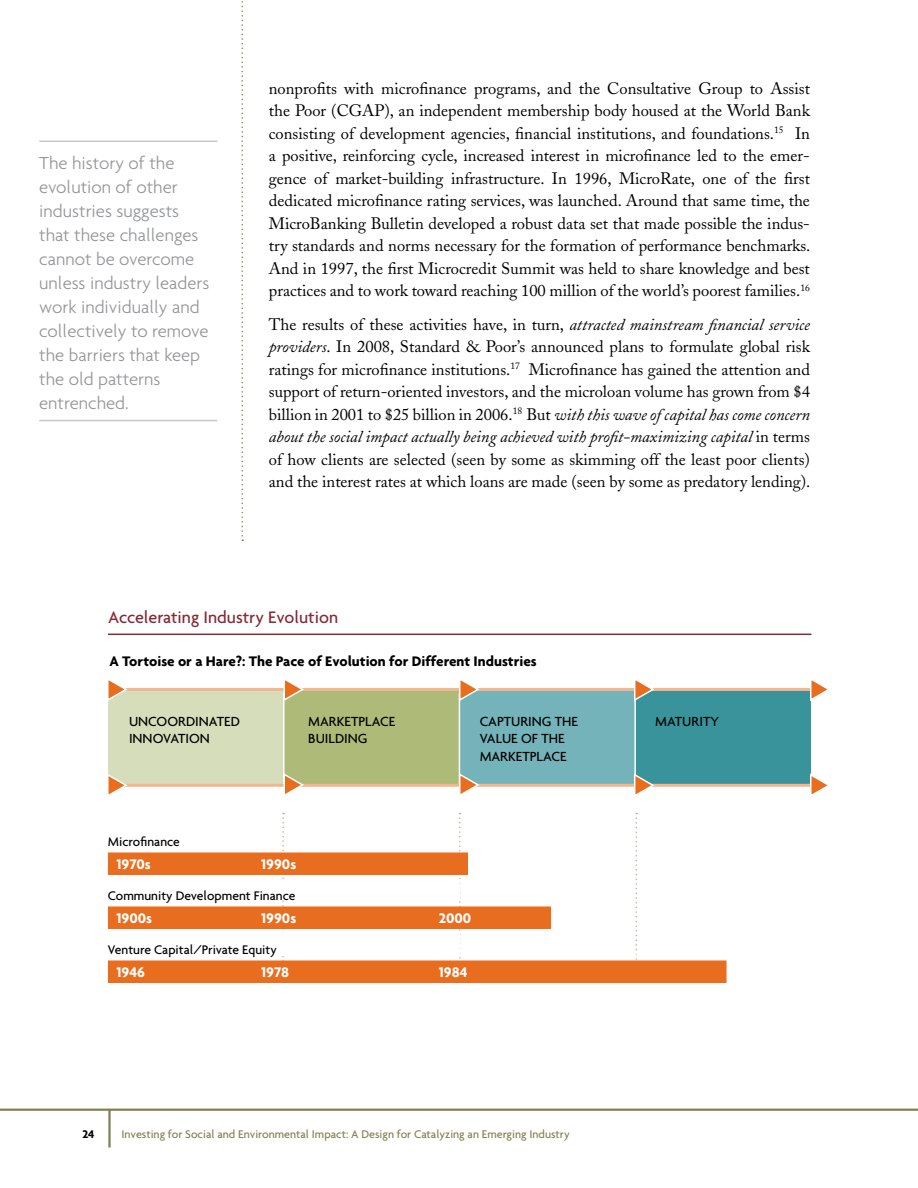
<style>
.page{position:relative;width:918px;height:1188px;background:#fff}
.page>*{position:absolute;margin:0;border:0;box-sizing:border-box;transform-origin:0 0}
.t1{font:300 18.75px/24px "Agenda";color:#939598}
.t2{font:500 18px "Agenda";letter-spacing:-.01em;color:#842b37}
.t3{font:16.5px/22.5px "Adobe Caslon";color:#000;text-align:justify}
.t4{font:700 15px "Agenda";color:#000}
.t5{font:700 15px "Agenda";color:#fff}
.t6{font:500 14.25px/17.1px "Agenda";color:#000}
.t7{font:500 13.5px "Agenda";color:#000}
.t8{font:500 12px "Agenda";color:#818154}
.t9{font:700 12px "Agenda";color:#000}
.s1{font-style:italic}
</style>
<div class="page">
<hr style="left:108px;top:1110px;width:3px;height:38px;background:#818154">
<svg style="left:242px;top:1px;width:1px;height:540px"></svg>
<hr style="left:39px;top:141px;width:178px;height:1px;background:#c7c8ca">
<hr style="left:39px;top:420px;width:178px;height:1px;background:#c7c8ca">
<hr style="left:108px;top:634px;width:703px;height:1px;background:#842b37">
<svg style="left:636px;top:813px;width:1px;height:147px"></svg>
<svg style="left:459px;top:813px;width:2px;height:146px"></svg>
<svg style="left:282px;top:813px;width:2px;height:145px"></svg>
<div style="left:108px;top:852px;width:360px;height:23px;background:#e86d1f"></div>
<div style="left:108px;top:906px;width:443px;height:23px;background:#e86d1f"></div>
<div style="left:108px;top:960px;width:619px;height:23px;background:#e86d1f"></div>
<div style="left:108px;top:880px;width:352px;height:20px;background:#fff"></div>
<div style="left:108px;top:934px;width:352px;height:20px;background:#fff"></div>
<div style="left:108px;top:691px;width:176px;height:93px;background:#d6ddbb"></div>
<div style="left:284px;top:691px;width:175px;height:93px;background:#aebb78"></div>
<div style="left:459px;top:691px;width:176px;height:93px;background:#74b3b9"></div>
<div style="left:635px;top:691px;width:176px;height:93px;background:#38939b"></div>
<hr style="left:283px;top:693px;width:2px;height:91px;background:#fff">
<hr style="left:459px;top:693px;width:1px;height:91px;background:#fff">
<hr style="left:634px;top:693px;width:2px;height:91px;background:#fff">
<hr style="left:108px;top:688px;width:702px;height:3px;background:#f4b68f">
<hr style="left:108px;top:784px;width:702px;height:3px;background:#f4b68f">
<svg style="left:634px;top:680px;width:21px;height:23px"></svg>
<svg style="left:809px;top:680px;width:18px;height:22px"></svg>
<svg style="left:633px;top:772px;width:22px;height:22px"></svg>
<svg style="left:809px;top:773px;width:18px;height:21px"></svg>
<svg style="left:283px;top:680px;width:21px;height:23px"></svg>
<svg style="left:283px;top:772px;width:22px;height:22px"></svg>
<svg style="left:108px;top:680px;width:20px;height:21px"></svg>
<svg style="left:108px;top:774px;width:20px;height:21px"></svg>
<svg style="left:458px;top:680px;width:22px;height:23px"></svg>
<svg style="left:458px;top:772px;width:22px;height:22px"></svg>
<hr style="left:0;top:1109px;width:918px;height:2px;background:#818154">
<p class="t1" style="left:39px;top:151px;width:172px">The history of the evolution of other industries suggests that these challenges cannot be overcome unless industry leaders work individually and collectively to remove the barriers that keep the old patterns entrenched.</p>
<p class="t3" style="left:269px;top:77px;width:543px">nonprofits with microfinance programs, and the Consultative Group to Assist the Poor (CGAP), an independent membership body housed at the World Bank consisting of development agencies, financial institutions, and foundations.<sup>15</sup> In a positive, reinforcing cycle, increased interest in microfinance led to the emer&shy;gence of market-building infrastructure. In 1996, MicroRate, one of the first dedicated microfinance rating services, was launched. Around that same time, the MicroBanking Bulletin developed a robust data set that made possible the indus&shy;try standards and norms necessary for the formation of performance benchmarks.<br>And in 1997, the first Microcredit Summit was held to share knowledge and best practices and to work toward reaching 100 million of the world’s poorest families.<sup>16</sup></p>
<p class="t3" style="left:269px;top:313px;width:543px">The results of these activities have, in turn, <span class="s1">attracted mainstream financial service providers</span>. In 2008, Standard &amp; Poor’s announced plans to formulate global risk ratings for microfinance institutions.<sup>17</sup> Microfinance has gained the attention and support of return-oriented investors, and the microloan volume has grown from $4 billion in 2001 to $25 billion in 2006.<sup>18</sup> But <span class="s1">with this wave of capital has come concern about the social impact actually being achieved with profit-maximizing capital</span> in terms of how clients are selected (seen by some as skimming off the least poor clients) and the interest rates at which loans are made (seen by some as predatory lending).</p>
<p class="t2" style="left:108px;top:606px;width:232px">Accelerating I ndustry Evolution</p>
<p class="t4" style="left:110px;top:652px;width:429px">A Tortoise or a Hare?: The Pace of Evolution for Different Industries</p>
<p class="t6" style="left:129px;top:713px;width:112px">Uncoordinated<br>I nnovation</p>
<p class="t6" style="left:480px;top:713px;width:100px">Capturing the<br>Val</p>
<p class="t6" style="left:308px;top:713px;width:89px">Marketplace<br>Building</p>
<p class="t6" style="left:655px;top:713px;width:65px">Maturity</p>
<p class="t6" style="left:480px;top:730px;width:89px;text-align:right">ue of the<br>Marketplace</p>
<p class="t7" style="left:108px;top:834px;width:73px">Microfinance</p>
<p class="t5" style="left:116px;top:855px;width:36px">1970s</p>
<p class="t5" style="left:261px;top:855px;width:37px">1990s</p>
<p class="t7" style="left:108px;top:888px;width:189px">Community Development Finance</p>
<p class="t5" style="left:116px;top:909px;width:37px">1900s</p>
<p class="t5" style="left:261px;top:909px;width:37px">1990s</p>
<p class="t7" style="left:108px;top:942px;width:170px">Venture Capital/Private Equity</p>
<p class="t5" style="left:116px;top:963px;width:30px">1946</p>
<p class="t5" style="left:261px;top:963px;width:29px">1978</p>
<p class="t5" style="left:439px;top:909px;width:34px">2000</p>
<p class="t5" style="left:439px;top:963px;width:30px">1984</p>
<p class="t9" style="left:82px;top:1127px;width:14px">24</p>
<p class="t8" style="left:122px;top:1127px;width:450px">I nvesting for Social and Environmental I mpact: A Design for Catalyzing an Emerging I ndustry</p>
</div>
